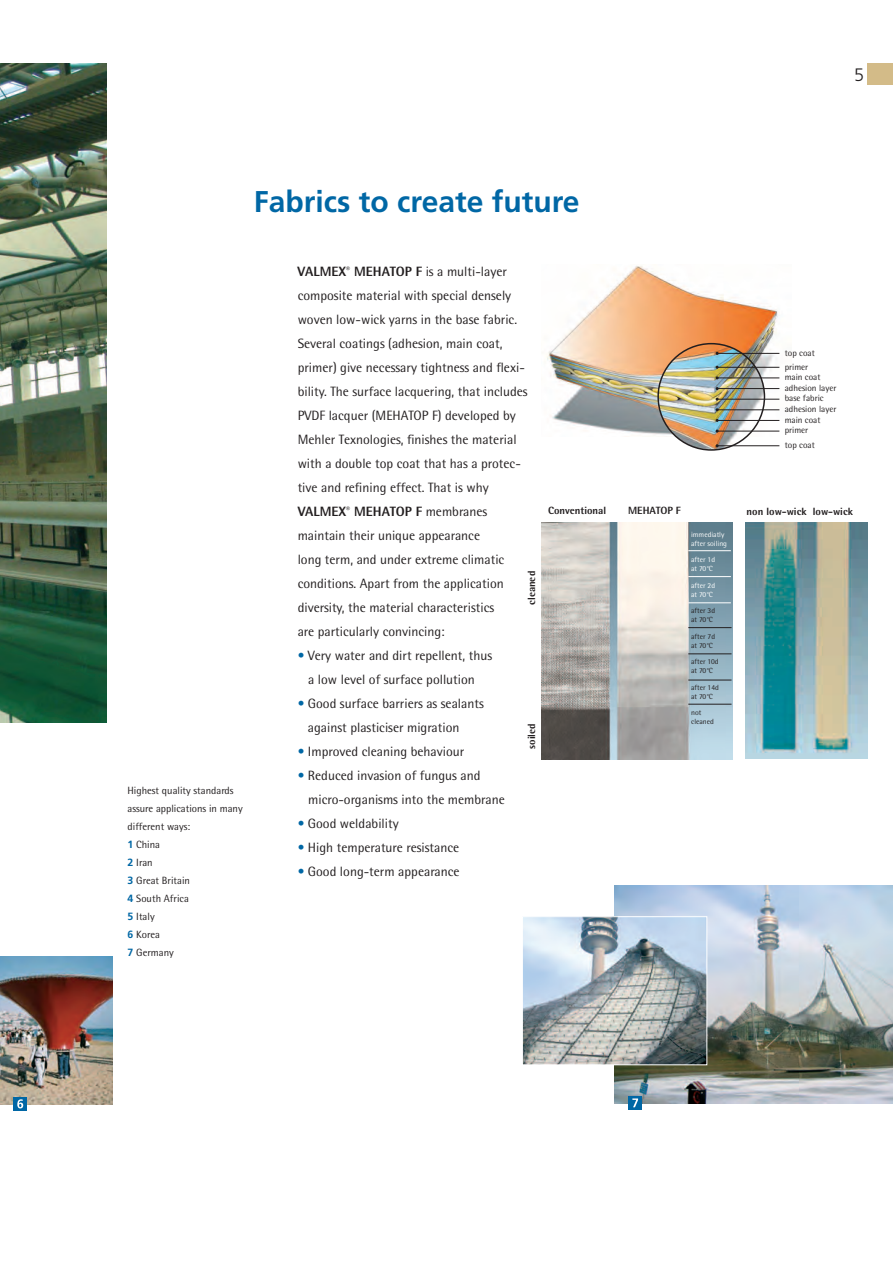
<style>
.page{position:relative;width:893px;height:1263px;background:#fff}
.page>*{position:absolute;margin:0;border:0;box-sizing:border-box;transform-origin:0 0}
.t1{font:700 30px "Frutiger LT";color:#0067a5}
.t2{font:300 18px "Frutiger LT";color:#231f20}
.t3{font:13.5px/24px "Agfa Rotis Semisans";color:#231f20}
.t4{font:10.5px/18px "Agfa Rotis Semisans";color:#231f20}
.t5{font:800 10.5px "Agfa Rotis Semisans";color:#231f20}
.t6{font:9px/10.6px "Agfa Rotis Semisans";color:#231f20}
.t7{font:7.5px/9px "Agfa Rotis Semisans";color:#231f20}
.t8{font:7.5px/9px "Agfa Rotis Semisans";color:#fff}
.s1{font-family:"Frutiger LT";font-weight:700;color:#0067a5}
.s2{font-weight:800}
.s3{color:#0067a5}
</style>
<div class="page">
<img style="left:0;top:64px;width:106px;height:659px">
<img style="left:0;top:957px;width:112px;height:147px">
<div style="left:13px;top:1097px;width:14px;height:13px;background:#0067a5"></div>
<svg style="left:17px;top:1099px;width:6px;height:9px"></svg>
<img style="left:615px;top:885px;width:278px;height:218px">
<img style="left:524px;top:918px;width:181px;height:145px">
<div style="left:522px;top:916px;width:185px;height:149px;border:1px solid #fff"></div>
<div style="left:628px;top:1096px;width:13px;height:13px;background:#0067a5"></div>
<svg style="left:632px;top:1098px;width:6px;height:9px"></svg>
<img style="left:541px;top:522px;width:191px;height:237px">
<hr style="left:688px;top:550px;width:43px;height:1px;background:#fff">
<hr style="left:688px;top:576px;width:43px;height:1px;background:#fff">
<hr style="left:688px;top:602px;width:43px;height:1px;background:#fff">
<hr style="left:688px;top:627px;width:43px;height:1px;background:#231f20">
<hr style="left:688px;top:654px;width:43px;height:1px;background:#231f20">
<hr style="left:688px;top:680px;width:43px;height:1px;background:#231f20">
<hr style="left:688px;top:704px;width:43px;height:1px;background:#231f20">
<img style="left:746px;top:522px;width:121px;height:237px">
<img style="left:546px;top:266px;width:234px;height:171px">
<img style="left:658px;top:344px;width:106px;height:106px;border-radius:53px">
<div style="left:657px;top:343px;width:108px;height:108px;border:2px solid #231f20;border-radius:50%"></div>
<hr style="left:717px;top:353px;width:62px;height:1px;background:#231f20">
<hr style="left:717px;top:367px;width:62px;height:1px;background:#231f20">
<hr style="left:717px;top:377px;width:62px;height:1px;background:#231f20">
<hr style="left:717px;top:388px;width:62px;height:1px;background:#231f20">
<hr style="left:717px;top:399px;width:62px;height:1px;background:#231f20">
<hr style="left:717px;top:409px;width:62px;height:1px;background:#231f20">
<hr style="left:717px;top:420px;width:62px;height:1px;background:#231f20">
<hr style="left:717px;top:431px;width:62px;height:1px;background:#231f20">
<hr style="left:717px;top:445px;width:62px;height:1px;background:#231f20">
<div style="left:867px;top:64px;width:26px;height:21px;background:#d3bb88"></div>
<h2 class="t2" style="left:854px;top:64px;width:12px">5</h2>
<h1 class="t1" style="left:254px;top:184px;width:327px">Fabrics to create future</h1>
<p class="t4" style="left:128px;top:781px;width:117px">Highest quality standards assure applications in many different ways:<br><span class="s1">1</span> China<br><span class="s1">2</span> Iran<br><span class="s1">3</span> Great Britain<br><span class="s1">4</span> South Africa<br><span class="s1">5</span> Italy<br><span class="s1">6</span> Korea<br><span class="s1">7</span> Germany</p>
<p class="t3" style="left:298px;top:260px;width:231px"><span class="s2">VALMEX</span><sup>®</sup> <span class="s2">MEHATOP F</span> is a multi-layer composite material with special densely woven low-wick yarns in the base fabric.<br>Several coatings (adhesion, main coat, primer) give necessary tightness and flexi&shy;bility. The surface lacquering, that includes PVDF lacquer (MEHATOP F) developed by Mehler Texnologies, finishes the material with a double top coat that has a protec&shy;tive and refining effect. That is why <span class="s2">VALMEX</span><sup>®</sup> <span class="s2">MEHATOP F</span> membranes maintain their unique appearance<br>long term, and under extreme climatic conditions. Apart from the application diversity, the material characteristics<br>are particularly convincing:</p>
<p class="t3" style="left:298px;top:644px;width:196px;text-align:center"><span class="s3">•</span> Very water and dirt repellent, thus a low level of surface pollution</p>
<p class="t3" style="left:308px;top:692px;width:177px;text-indent:-10px"><span class="s3">•</span> Good surface barriers as sealants against plasticiser migration</p>
<p class="t3" style="left:298px;top:740px;width:168px"><span class="s3">•</span> Improved cleaning behaviour</p>
<p class="t3" style="left:308px;top:764px;width:198px;text-indent:-11px"><span class="s3">•</span> Reduced invasion of fungus and micro-organisms into the membrane</p>
<p class="t3" style="left:298px;top:812px;width:103px"><span class="s3">•</span> Good weldability</p>
<p class="t3" style="left:298px;top:836px;width:163px"><span class="s3">•</span> High temperature resistance</p>
<p class="t3" style="left:298px;top:860px;width:163px"><span class="s3">•</span> Good long-term appearance</p>
<p class="t5" style="left:525px;top:605px;width:35px;rotate:-90deg">cleaned</p>
<p class="t5" style="left:525px;top:749px;width:27px;rotate:-90deg">soiled</p>
<p class="t6" style="left:785px;top:346px;width:32px;line-height:13.5px">top coat primer</p>
<p class="t6" style="left:785px;top:372px;width:53px">main coat adhesion layer base fabric adhesion layer main coat primer</p>
<p class="t6" style="left:785px;top:440px;width:32px">top coat</p>
<p class="t5" style="left:548px;top:504px;width:60px">Conventional</p>
<p class="t5" style="left:628px;top:504px;width:54px">MEHATOP F</p>
<p class="t5" style="left:747px;top:505px;width:108px">non low-wick low-wick</p>
<p class="t8" style="left:691px;top:530px;width:37px">immediatly after soiling</p>
<p class="t8" style="left:691px;top:555px;width:25px">after 1d at 70°C</p>
<p class="t8" style="left:691px;top:581px;width:25px">after 2d at 70°C</p>
<p class="t7" style="left:691px;top:606px;width:25px">after 3d at 70°C</p>
<p class="t7" style="left:691px;top:632px;width:25px">after 7d at 70°C</p>
<p class="t7" style="left:691px;top:657px;width:29px">after 10d at 70°C</p>
<p class="t7" style="left:691px;top:683px;width:29px">after 14d at 70°C</p>
<p class="t7" style="left:691px;top:708px;width:24px">not cleaned</p>
</div>
